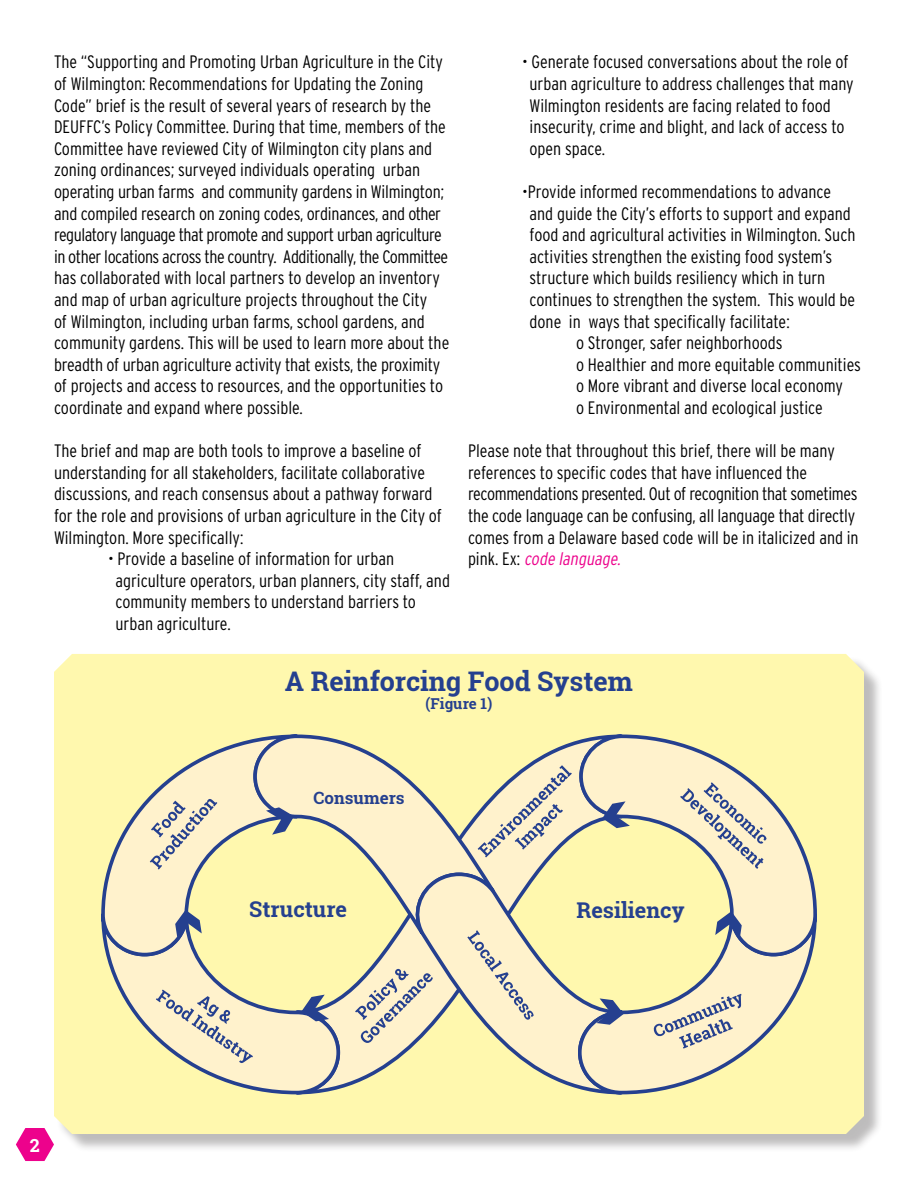
<style>
.page{position:relative;width:918px;height:1188px;background:#fff}
.page>*{position:absolute;margin:0;border:0;box-sizing:border-box;transform-origin:0 0}
.t1{font:700 27px "Roboto Slab";color:#25408f}
.t2{font:700 21.75px "Roboto Slab";color:#25408f}
.t3{font:300 18px/21.6px "Interstate Condensed";color:#000}
.t4{font:700 18px "Roboto Slab";color:#fff}
.t5{font:700 16.95px "Roboto Slab";color:#25408f}
.t6{font:700 15px "Roboto Slab";color:#25408f}
.s1{font-style:italic;color:#ed028c}
</style>
<div class="page">
<svg style="left:16px;top:1128px;width:38px;height:33px"></svg>
<div style="left:56px;top:656px;width:827px;height:497px;background:#231f20;opacity:.3"></div>
<div style="left:54px;top:654px;width:810px;height:480px;background:#fff8ae"></div>
<svg style="left:342px;top:735px;width:235px;height:359px;background:#ece5b9"></svg>
<svg style="left:101px;top:958px;width:241px;height:136px"></svg>
<svg style="left:251px;top:735px;width:267px;height:236px;background:#f3ebb9"></svg>
<svg style="left:412px;top:871px;width:165px;height:223px;background:#efe8ba"></svg>
<svg style="left:576px;top:911px;width:241px;height:183px"></svg>
<svg style="left:577px;top:735px;width:240px;height:223px;background:#f2ebb8"></svg>
<svg style="left:478px;top:765px;width:94px;height:92px;background:#ddd7be"></svg>
<svg style="left:103px;top:736px;width:235px;height:357px;background:#ece5b9"></svg>
<svg style="left:355px;top:969px;width:78px;height:74px;background:#d8d2bf"></svg>
<svg style="left:680px;top:782px;width:87px;height:87px;background:#dad4be"></svg>
<svg style="left:467px;top:930px;width:67px;height:90px;background:#e5ddc3"></svg>
<svg style="left:580px;top:911px;width:235px;height:182px;background:#e9e3b8"></svg>
<svg style="left:602px;top:801px;width:28px;height:27px"></svg>
<p class="t3" style="left:54px;top:51px;width:397px">The “Supporting and Promoting Urban Agriculture in the City of Wilmington: Recommendations for Updating the Zoning Code” brief is the result of several years of research by the DEUFFC’s Policy Committee. During that time, members of the Committee have reviewed City of Wilmington city plans and zoning ordinances; surveyed individuals operating urban operating urban farms and community gardens in Wilmington; and compiled research on zoning codes, ordinances, and other regulatory language that promote and support urban agriculture in other locations across the country. Additionally, the Committee has collaborated with local partners to develop an inventory and map of urban agriculture projects throughout the City<br>of Wilmington, including urban farms, school gardens, and community gardens. This will be used to learn more about the breadth of urban agriculture activity that exists, the proximity of projects and access to resources, and the opportunities to coordinate and expand where possible.</p>
<p class="t3" style="left:54px;top:440px;width:389px">The brief and map are both tools to improve a baseline of understanding for all stakeholders, facilitate collaborative discussions, and reach consensus about a pathway forward for the role and provisions of urban agriculture in the City of Wilmington. More specifically:</p>
<p class="t3" style="left:108px;top:548px;width:288px">• Provide a baseline of information for urban</p>
<p class="t3" style="left:116px;top:570px;width:336px">agriculture operators, urban planners, city staff, and</p>
<p class="t3" style="left:116px;top:591px;width:302px">community members to understand barriers to</p>
<p class="t3" style="left:116px;top:613px;width:117px">urban agriculture.</p>
<p class="t3" style="left:522px;top:51px;width:328px">• Generate focused conversations about the role of</p>
<p class="t3" style="left:530px;top:73px;width:326px">urban agriculture to address challenges that many</p>
<p class="t3" style="left:530px;top:94px;width:303px">Wilmington residents are facing related to food</p>
<p class="t3" style="left:530px;top:116px;width:316px">insecurity, crime and blight, and lack of access to</p>
<p class="t3" style="left:530px;top:138px;width:77px">open space.</p>
<p class="t3" style="left:522px;top:181px;width:311px">•Provide informed recommendations to advance</p>
<p class="t3" style="left:530px;top:202px;width:323px">and guide the City’s efforts to support and expand</p>
<p class="t3" style="left:530px;top:224px;width:327px">food and agricultural activities in Wilmington. Such</p>
<p class="t3" style="left:530px;top:246px;width:304px">activities strengthen the existing food system’s</p>
<p class="t3" style="left:530px;top:267px;width:297px">structure which builds resiliency which in turn</p>
<p class="t3" style="left:530px;top:289px;width:327px">continues to strengthen the system. This would be</p>
<p class="t3" style="left:530px;top:310px;width:262px">done in ways that specifically facilitate:</p>
<p class="t3" style="left:576px;top:332px;width:208px">o Stronger, safer neighborhoods</p>
<p class="t3" style="left:576px;top:354px;width:287px">o Healthier and more equitable communities</p>
<p class="t3" style="left:576px;top:375px;width:269px">o More vibrant and diverse local economy</p>
<p class="t3" style="left:576px;top:397px;width:248px">o Environmental and ecological justice</p>
<p class="t3" style="left:468px;top:440px;width:368px">Please note that throughout this brief, there will be many</p>
<p class="t3" style="left:468px;top:462px;width:341px">references to specific codes that have influenced the</p>
<p class="t3" style="left:468px;top:483px;width:392px">recommendations presented. Out of recognition that sometimes the code language can be confusing, all language that directly comes from a Delaware based code will be in italicized and in p i n k . E x : <span class="s1">code language.</span></p>
<p class="t1" style="left:285px;top:663px;width:350px">A Reinforcing Food System</p>
<p class="t6" style="left:426px;top:694px;width:68px">(Figure 1)</p>
<p class="t5" style="left:313px;top:786px;width:93px">Consumers</p>
<p class="t2" style="left:249px;top:894px;width:99px">Structure</p>
<p class="t2" style="left:576px;top:896px;width:110px">Resiliency</p>
<p class="t4" style="left:30px;top:1133px;width:11px">2</p>
</div>
